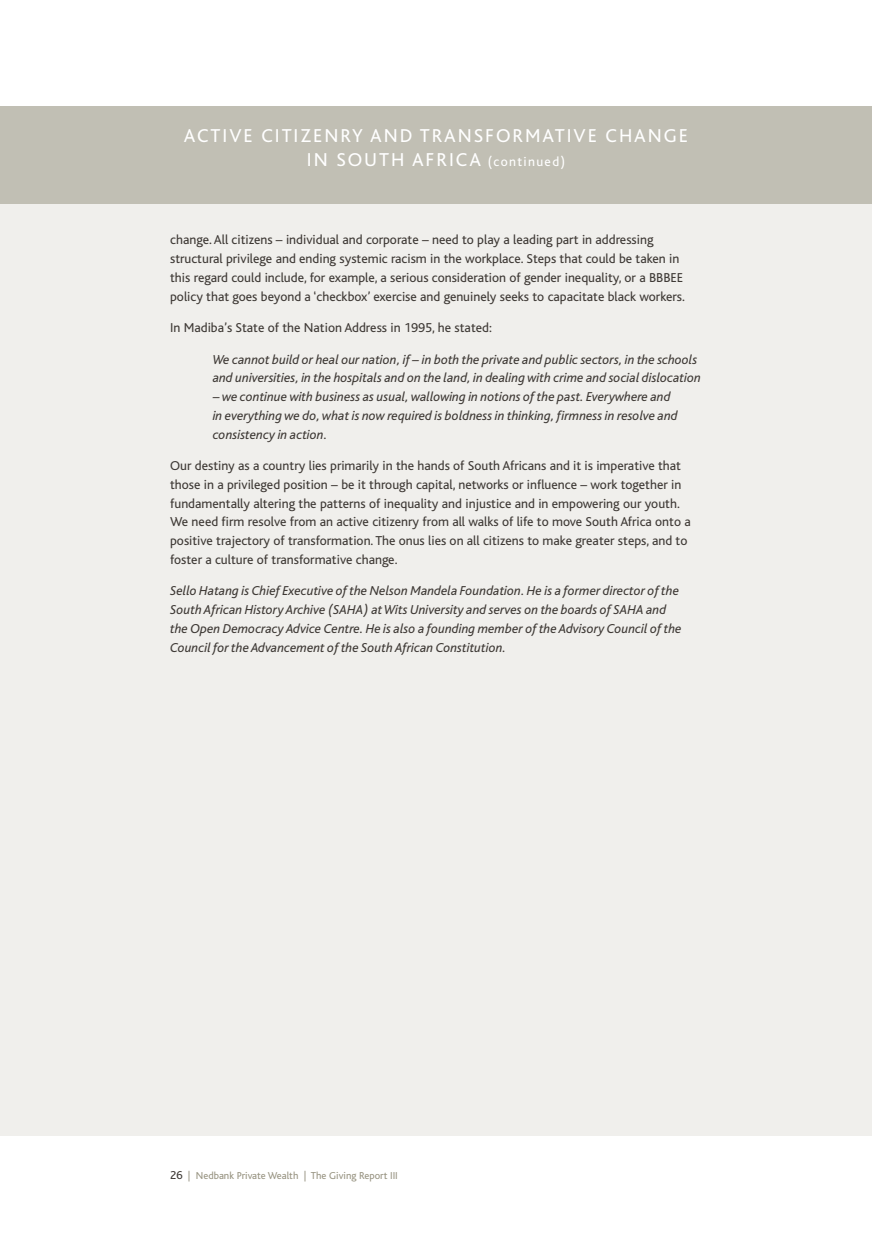
<style>
.page{position:relative;width:872px;height:1242px;background:#fff}
.page>*{position:absolute;margin:0;border:0;box-sizing:border-box;transform-origin:0 0}
.t1{font:19.5px/24px "Bliss";letter-spacing:.1em;color:#fff;text-align:center}
.t2{font:13.5px/18.8px "Bliss";color:#3e3935}
.t3{font:italic 13.5px/18.8px "Bliss";color:#3e3935}
.t4{font:10.5px "Bliss";color:#989482}
.s1{font-size:13.5px}
.s2{font-size:12px;color:#3e3935}
</style>
<div class="page">
<div style="left:0;top:106px;width:872px;height:98px;background:#c1bfb4"></div>
<div style="left:0;top:204px;width:872px;height:931px;background:#f0efec"></div>
<h1 class="t1" style="left:184px;top:124px;width:505px">ACTIVE CITIZENRY AND TRANSFORMATIVE CHANGE<br>IN SOUTH AFRICA <span class="s1">(continued)</span></h1>
<p class="t2" style="left:170px;top:231px;width:516px">change. All citizens – individual and corporate – need to play a leading part in addressing structural privilege and ending systemic racism in the workplace. Steps that could be taken in this regard could include, for example, a serious consideration of gender inequality, or a BBBEE policy that goes beyond a ‘checkbox’ exercise and genuinely seeks to capacitate black workers.</p>
<p class="t2" style="left:170px;top:318px;width:323px">I n Madiba’s State of the N ation Address in 1995, he stated:</p>
<p class="t3" style="left:213px;top:350px;width:490px">We cannot build or heal our nation, if – in both the private and public sectors, in the schools and universities, in the hospitals and on the land, in dealing with crime and social dislocation</p>
<p class="t3" style="left:213px;top:387px;width:467px">– we continue with business as usual, wallowing in notions of the past. Everywhere and in everything we do, what is now required is boldness in thinking, firmness in resolve and consistency in action.</p>
<p class="t2" style="left:170px;top:456px;width:522px">Our destiny as a country lies primarily in the hands of South Africans and it is imperative that those in a privileged position – be it through capital, networks or influence – work together in fundamentally altering the patterns of inequality and injustice and in empowering our youth.<br>We need firm resolve from an active citizenry from all walks of life to move South Africa onto a positive trajectory of transformation. The onus lies on all citizens to make greater steps, and to foster a culture of transformative change.</p>
<p class="t3" style="left:170px;top:582px;width:513px">Sello Hatang is Chief Executive of the Nelson Mandela Foundation. He is a former director of the South African History Archive (SAHA) at Wits University and serves on the boards of SAHA and the Open Democracy Advice Centre. He is also a founding member of the Advisory Council of the Council for the Advancement of the South African Constitution.</p>
<p class="t4" style="left:170px;top:1169px;width:223px"><span class="s2">26</span> | N edbank Private Wealth | The Giving Report III</p>
</div>
